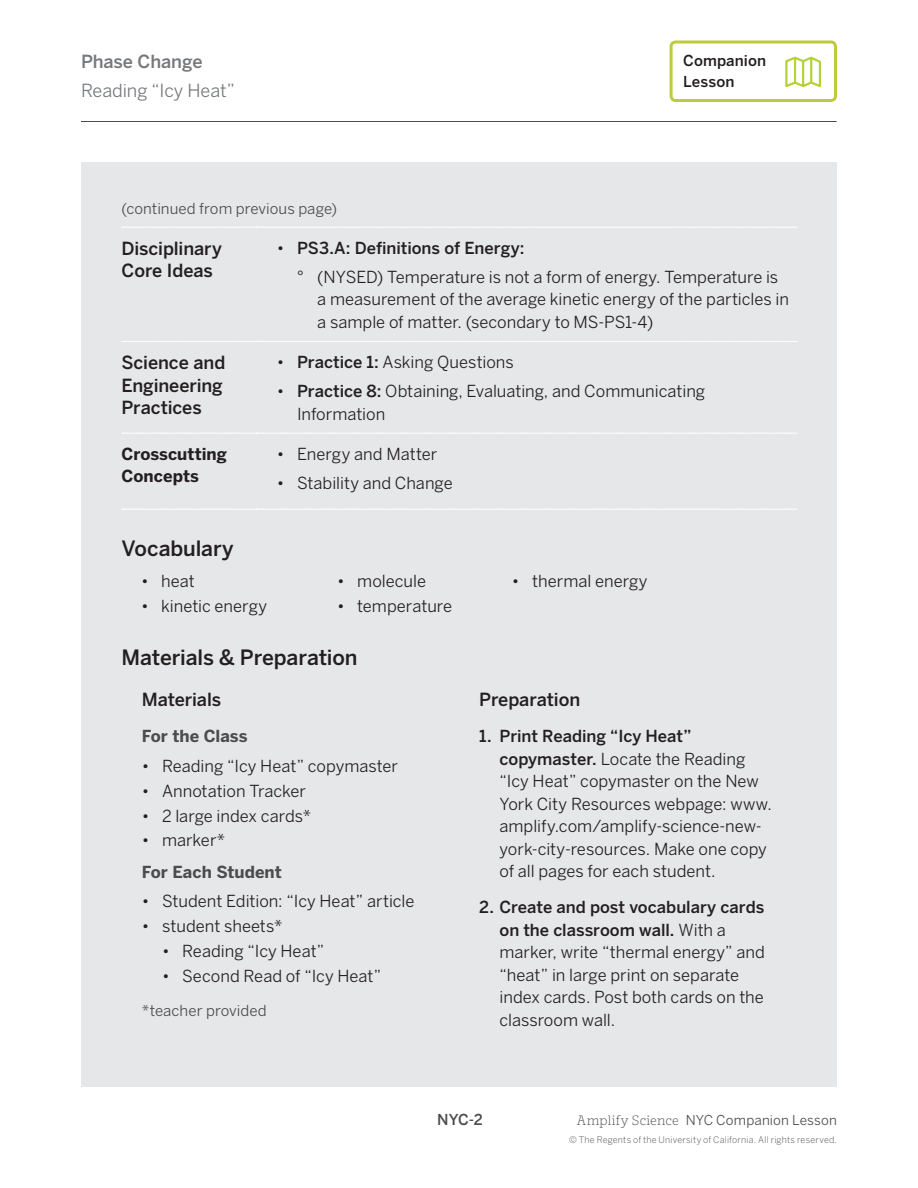
<style>
.page{position:relative;width:918px;height:1188px;background:#fff}
.page>*{position:absolute;margin:0;border:0;box-sizing:border-box;transform-origin:0 0}
.Heading_2{font:500 21px "Benton Sans";letter-spacing:-.005em;color:#231f20}
.Heading_3{font:500 18px/22.5px "Benton Sans";letter-spacing:-.005em;color:#231f20}
.M___P_Heading_1{font:500 18px "Benton Sans";letter-spacing:-.005em;color:#231f20}
.t1{font:18px "Benton Sans";letter-spacing:-.005em;color:#76787b}
.t2{font:500 18px "Benton Sans";letter-spacing:-.005em;color:#76787b}
.t3{font:16.5px/22.5px "Benton Sans";color:#231f20}
.t4{font:500 16.5px "Benton Sans";color:#231f20}
.M___P_Heading_2{font:700 16.5px "Benton Sans";color:#4b4c4d}
.Body_Copy{font:700 16.5px/22.5px "Benton Sans";letter-spacing:.005em;color:#231f20}
.Asterisk{font:15px "Benton Sans";letter-spacing:.005em;color:#4b4c4d}
.t5{font:500 15px/21px "Benton Sans";letter-spacing:.005em;color:#231f20}
.t6{font:500 15px "Benton Sans";color:#4b4c4d}
.t7{font:13.5px "Benton Sans";letter-spacing:.01em;color:#4b4c4d}
.t8{font:300 9px "Benton Sans";letter-spacing:.025em;color:#4b4c4d}
.s1{font-weight:400}
.s2{font-weight:500}
.s3{font-family:"Amplify";font-weight:300}
</style>
<div class="page">
<hr style="left:81px;top:121px;width:756px;height:1px;background:#4b4c4d">
<div style="left:81px;top:162px;width:756px;height:925px;background:#e6e7e9"></div>
<div style="left:670px;top:40px;width:167px;height:62px;border:3px solid #becb3f;border-radius:4px"></div>
<svg style="left:785px;top:56px;width:36px;height:31px"></svg>
<svg style="left:122px;top:509px;width:675px;height:1px"></svg>
<svg style="left:122px;top:227px;width:675px;height:1px"></svg>
<svg style="left:122px;top:341px;width:675px;height:1px"></svg>
<svg style="left:122px;top:433px;width:675px;height:1px"></svg>
<p class="t2" style="left:81px;top:51px;width:123px">Phase Change</p>
<p class="t1" style="left:81px;top:80px;width:156px">Reading “Icy Heat”</p>
<p class="Asterisk" style="left:122px;top:200px;width:217px">(continued from previous page)</p>
<p class="t5" style="left:683px;top:51px;width:84px">Companion<br>Lesson</p>
<p class="Heading_3" style="left:122px;top:237px;width:102px">Disciplinary<br>Core Ideas</p>
<p class="t4" style="left:277px;top:238px;width:249px"><span class="s1">•</span> PS3.A: Definitions of Energy:</p>
<p class="t3" style="left:317px;top:266px;width:473px;text-indent:-20px">° (NYSED) Temperature is not a form of energy. Temperature is a measurement of the average kinetic energy of the particles in a sample of matter. (secondary to MS-PS1-4)</p>
<p class="Heading_3" style="left:122px;top:351px;width:105px">Science and<br>Engineering<br>Practices</p>
<p class="t3" style="left:277px;top:351px;width:239px">• <span class="s2">Practice 1:</span> Asking Questions</p>
<p class="t3" style="left:297px;top:380px;width:410px;text-indent:-20px">• <span class="s2">Practice 8:</span> Obtaining, Evaluating, and Communicating<br>Information</p>
<p class="Body_Copy" style="left:122px;top:443px;width:107px">Crosscutting<br>Concepts</p>
<p class="t3" style="left:277px;top:442px;width:162px">• Energy and Matter</p>
<p class="t3" style="left:277px;top:472px;width:178px">• Stability and Change</p>
<p class="Heading_2" style="left:122px;top:535px;width:114px">Vocabulary</p>
<p class="t3" style="left:141px;top:570px;width:55px">• heat</p>
<p class="t3" style="left:337px;top:570px;width:91px">• molecule</p>
<p class="t3" style="left:512px;top:570px;width:137px">• thermal energy</p>
<p class="t3" style="left:141px;top:595px;width:128px">• kinetic energy</p>
<p class="t3" style="left:337px;top:595px;width:117px">• temperature</p>
<p class="Heading_2" style="left:122px;top:644px;width:238px">Materials &amp; Preparation</p>
<p class="M___P_Heading_1" style="left:142px;top:689px;width:81px">Materials</p>
<p class="M___P_Heading_2" style="left:142px;top:726px;width:107px">For the Class</p>
<p class="t3" style="left:142px;top:754px;width:258px">• Reading “Icy Heat” copymaster</p>
<p class="t3" style="left:142px;top:779px;width:166px">• Annotation Tracker</p>
<p class="t3" style="left:142px;top:804px;width:171px">• 2 large index cards*</p>
<p class="t3" style="left:142px;top:829px;width:85px">• marker*</p>
<p class="M___P_Heading_2" style="left:142px;top:862px;width:142px">For Each Student</p>
<p class="t3" style="left:142px;top:890px;width:274px">• Student Edition: “Icy Heat” article</p>
<p class="t3" style="left:142px;top:915px;width:142px">• student sheets*</p>
<p class="t3" style="left:162px;top:940px;width:164px">• Reading “Icy Heat”</p>
<p class="t3" style="left:162px;top:965px;width:221px">• Second Read of “Icy Heat”</p>
<p class="Asterisk" style="left:142px;top:1002px;width:126px">*teacher provided</p>
<p class="M___P_Heading_1" style="left:479px;top:689px;width:102px">Preparation</p>
<p class="t3" style="left:500px;top:725px;width:274px;text-indent:-20px"><span class="s2">1. Print Reading “Icy Heat” copymaster.</span> Locate the Reading “Icy Heat” copymaster on the New<br>York City Resources webpage: www. amplify.com/amplify-science-new&shy;york-city-resources. Make one copy of all pages for each student.</p>
<p class="t3" style="left:500px;top:896px;width:267px;text-indent:-20px"><span class="s2">2. Create and post vocabulary cards on the classroom wall.</span> With a marker, write “thermal energy” and “heat” in large print on separate index cards. Post both cards on the classroom wall.</p>
<p class="t6" style="left:437px;top:1110px;width:47px">NYC-2</p>
<p class="t7" style="left:577px;top:1112px;width:262px"><span class="s3">Amplify Science</span> NYC Companion Lesson</p>
<p class="t8" style="left:569px;top:1135px;width:269px">© The Regents of the University of California. All rights reserved.</p>
</div>
